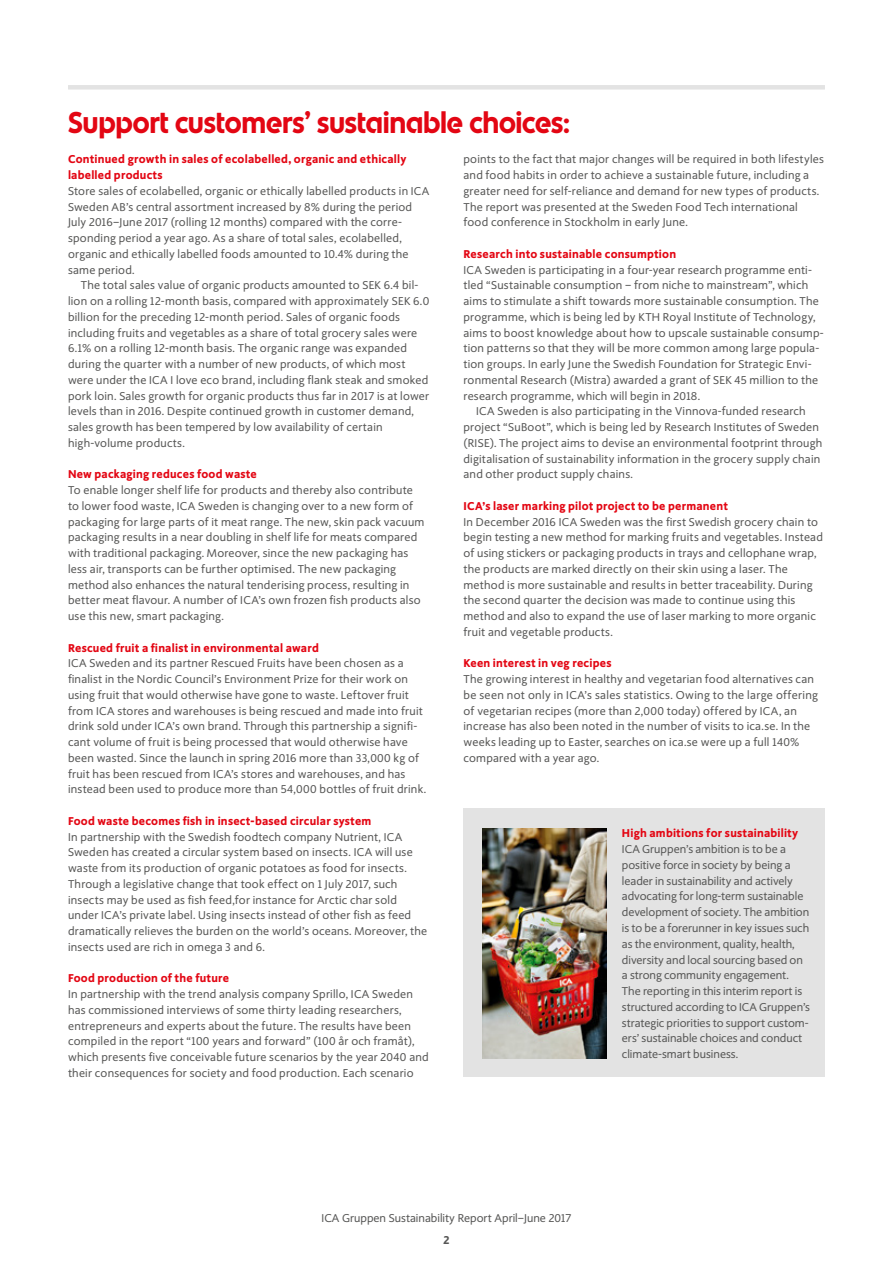
<style>
.page{position:relative;width:893px;height:1263px;background:#fff}
.page>*{position:absolute;margin:0;border:0;box-sizing:border-box;transform-origin:0 0}
.t1{font:700 30px "ICA Rubrik";color:#e30613}
.t2{font:11.25px/15.8px "ICA Text";letter-spacing:.02em;color:#575756}
.t3{font:11.25px/15.8px "ICA Text";color:#575756}
.t4{font:900 11.25px/15.8px "ICA Text";letter-spacing:.02em;color:#e30613}
.t5{font:900 11.25px "ICA Text";color:#575756}
</style>
<div class="page">
<div style="left:68px;top:85px;width:757px;height:5px;background:#e3e3e3"></div>
<div style="left:463px;top:808px;width:362px;height:269px;background:#e3e3e3"></div>
<img style="left:483px;top:829px;width:123px;height:229px">
<h1 class="t1" style="left:68px;top:105px;width:504px">Support customers’ sustainable choices:</h1>
<p class="t4" style="left:68px;top:152px;width:340px">Continued growth in sales of ecolabelled, organic and ethically labelled products</p>
<p class="t2" style="left:68px;top:183px;width:363px">Store sales of ecolabelled, organic or ethically labelled products in ICA Sweden AB’s central assortment increased by 8% during the period July 2016–June 2017 (rolling 12 months) compared with the corre&shy;sponding period a year ago. As a share of total sales, ecolabelled, organic and ethically labelled foods amounted to 10.4% during the same period.</p>
<p class="t2" style="left:68px;top:278px;width:363px;text-indent:13px">The total sales value of organic products amounted to SEK 6.4 bil&shy;lion on a rolling 12-month basis, compared with approximately SEK 6.0 billion for the preceding 12-month period. Sales of organic foods including fruits and vegetables as a share of total grocery sales were 6.1% on a rolling 12-month basis. The organic range was expanded during the quarter with a number of new products, of which most were under the ICA I love eco brand, including flank steak and smoked pork loin. Sales growth for organic products thus far in 2017 is at lower levels than in 2016. Despite continued growth in customer demand, sales growth has been tempered by low availability of certain high-volume products.</p>
<p class="t4" style="left:68px;top:467px;width:190px">New packaging reduces food waste</p>
<p class="t2" style="left:68px;top:482px;width:358px">To enable longer shelf life for products and thereby also contribute to lower food waste, ICA Sweden is changing over to a new form of packaging for large parts of it meat range. The new, skin pack vacuum packaging results in a near doubling in shelf life for meats compared with traditional packaging. Moreover, since the new packaging has less air, transports can be further optimised. The new packaging method also enhances the natural tenderising process, resulting in better meat flavour. A number of ICA’s own frozen fish products also use this new, smart packaging.</p>
<p class="t4" style="left:68px;top:640px;width:252px">Rescued fruit a finalist in environmental award</p>
<p class="t2" style="left:68px;top:656px;width:360px">ICA Sweden and its partner Rescued Fruits have been chosen as a finalist in the Nordic Council’s Environment Prize for their work on using fruit that would otherwise have gone to waste. Leftover fruit from ICA stores and warehouses is being rescued and made into fruit drink sold under ICA’s own brand. Through this partnership a signifi&shy;cant volume of fruit is being processed that would otherwise have been wasted. Since the launch in spring 2016 more than 33,000 kg of fruit has been rescued from ICA’s stores and warehouses, and has instead been used to produce more than 54,000 bottles of fruit drink.</p>
<p class="t4" style="left:68px;top:813px;width:305px">Food waste becomes fish in insect-based circular system</p>
<p class="t2" style="left:68px;top:829px;width:361px">In partnership with the Swedish foodtech company Nutrient, ICA Sweden has created a circular system based on insects. ICA will use waste from its production of organic potatoes as food for insects.<br>Through a legislative change that took effect on 1 July 2017, such insects may be used as fish feed,for instance for Arctic char sold under ICA’s private label. Using insects instead of other fish as feed dramatically relieves the burden on the world’s oceans. Moreover, the insects used are rich in omega 3 and 6.</p>
<p class="t4" style="left:68px;top:971px;width:163px">Food production of the future</p>
<p class="t2" style="left:68px;top:986px;width:362px">In partnership with the trend analysis company Sprillo, ICA Sweden has commissioned interviews of some thirty leading researchers, entrepreneurs and experts about the future. The results have been compiled in the report “100 years and forward” (100 år och framåt), which presents five conceivable future scenarios by the year 2040 and their consequences for society and food production. Each scenario</p>
<p class="t2" style="left:463px;top:152px;width:362px">points to the fact that major changes will be required in both lifestyles and food habits in order to achieve a sustainable future, including a greater need for self-reliance and demand for new types of products.<br>The report was presented at the Sweden Food Tech international food conference in Stockholm in early June.</p>
<p class="t4" style="left:463px;top:246px;width:214px">Research into sustainable consumption</p>
<p class="t2" style="left:463px;top:262px;width:350px">ICA Sweden is participating in a four-year research programme enti-</p>
<p class="t2" style="left:463px;top:278px;width:346px">tled “Sustainable consumption – from niche to mainstream”, which</p>
<p class="t2" style="left:463px;top:293px;width:357px">aims to stimulate a shift towards more sustainable consumption. The</p>
<p class="t2" style="left:463px;top:309px;width:354px">programme, which is being led by KTH Royal Institute of Technology,</p>
<p class="t2" style="left:463px;top:325px;width:362px">aims to boost knowledge about how to upscale sustainable consump-</p>
<p class="t2" style="left:463px;top:341px;width:357px">tion patterns so that they will be more common among large popula-</p>
<p class="t2" style="left:463px;top:356px;width:350px">tion groups. In early June the Swedish Foundation for Strategic Envi-</p>
<p class="t2" style="left:463px;top:372px;width:356px">ronmental Research (Mistra) awarded a grant of SEK 45 million to the</p>
<p class="t2" style="left:463px;top:388px;width:238px">research programme, which will begin in 2018.</p>
<p class="t2" style="left:476px;top:404px;width:331px">ICA Sweden is also participating in the Vinnova-funded research</p>
<p class="t2" style="left:463px;top:419px;width:357px">project “SuBoot”, which is being led by Research Institutes of Sweden</p>
<p class="t2" style="left:463px;top:435px;width:360px">(RISE). The project aims to devise an environmental footprint through</p>
<p class="t2" style="left:463px;top:451px;width:358px">digitalisation of sustainability information in the grocery supply chain</p>
<p class="t2" style="left:463px;top:467px;width:171px">and other product supply chains.</p>
<p class="t4" style="left:463px;top:498px;width:266px">ICA’s laser marking pilot project to be permanent</p>
<p class="t2" style="left:463px;top:514px;width:361px">In December 2016 ICA Sweden was the first Swedish grocery chain to begin testing a new method for marking fruits and vegetables. Instead of using stickers or packaging products in trays and cellophane wrap, the products are marked directly on their skin using a laser. The method is more sustainable and results in better traceability. During the second quarter the decision was made to continue using this method and also to expand the use of laser marking to more organic fruit and vegetable products.</p>
<p class="t4" style="left:463px;top:656px;width:149px">Keen interest in veg recipes</p>
<p class="t2" style="left:463px;top:671px;width:356px">The growing interest in healthy and vegetarian food alternatives can be seen not only in ICA’s sales statistics. Owing to the large offering of vegetarian recipes (more than 2,000 today) offered by ICA, an increase has also been noted in the number of visits to ica.se. In the weeks leading up to Easter, searches on ica.se were up a full 140% compared with a year ago.</p>
<p class="t4" style="left:622px;top:826px;width:178px">High ambitions for sustainability</p>
<p class="t3" style="left:622px;top:841px;width:190px">ICA Gruppen’s ambition is to be a positive force in society by being a leader in sustainability and actively advocating for long-term sustainable development of society. The ambition is to be a forerunner in key issues such as the environment, quality, health, diversity and local sourcing based on a strong community engagement.<br>The reporting in this interim report is structured according to ICA Gruppen’s strategic priorities to support custom&shy;ers’ sustainable choices and conduct climate-smart business.</p>
<p class="t3" style="left:322px;top:1210px;width:251px">ICA Gruppen Sustainability Report April–June 2017</p>
<p class="t5" style="left:443px;top:1233px;width:8px">2</p>
</div>
